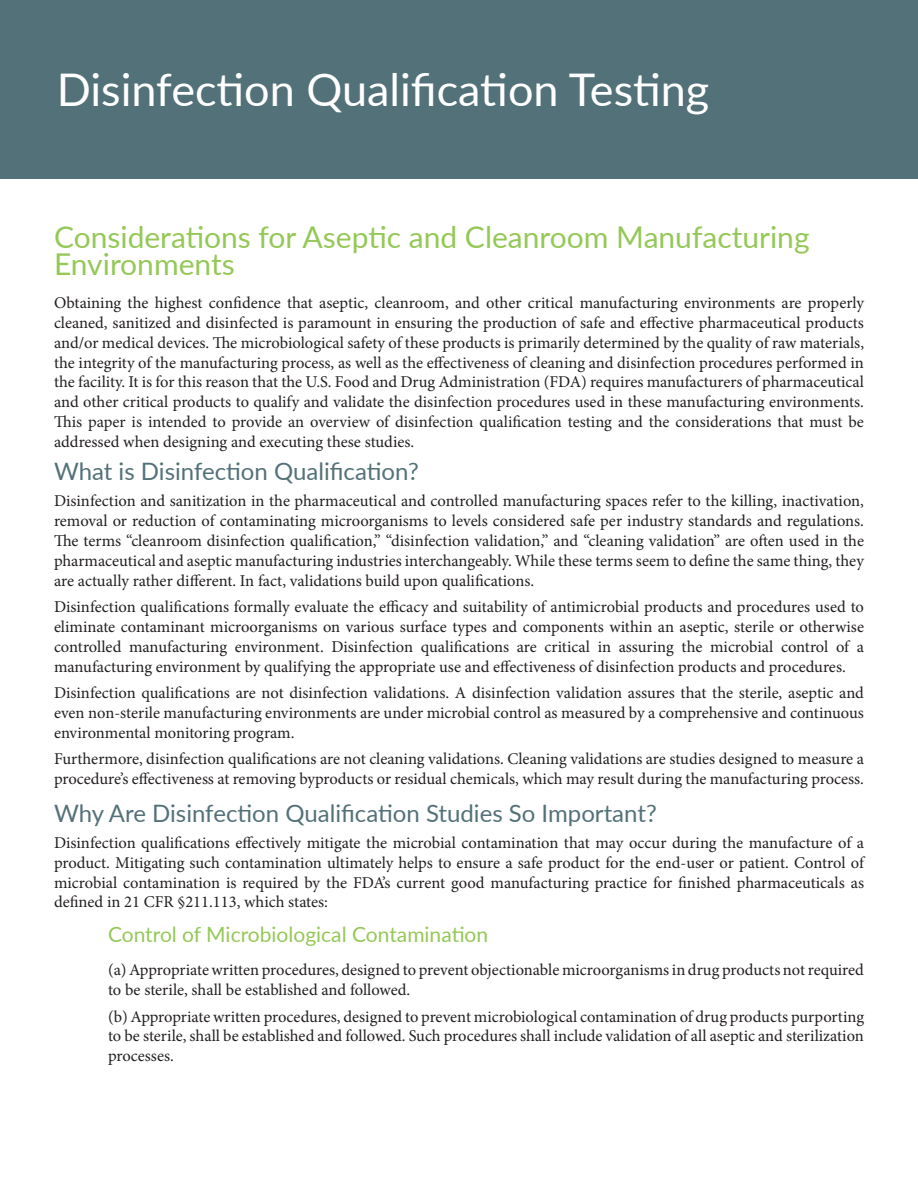
<style>
.page{position:relative;width:918px;height:1188px;background:#fff}
.page>*{position:absolute;margin:0;border:0;box-sizing:border-box;transform-origin:0 0}
.t1{font:45px "Lato";color:#fff}
.Heading2_-_Subtitle{font:30px/27px "Lato";color:#94c857}
.Body_Heading_1{font:24px "Lato";color:#537178}
.Body_Heading_2_Inden{font:21px "Lato";color:#94c857}
.Body_Text_-_Justifie{font:16.5px/19.8px "Minion Pro";color:#231f20;text-align:justify}
</style>
<div class="page">
<div style="left:0;top:0;width:918px;height:178px;background:#537178"></div>
<p class="t1" style="left:57px;top:58px;width:654px">Disinfection Qualification Testing</p>
<p class="Heading2_-_Subtitle" style="left:54px;top:222px;width:757px">Considerations for Aseptic and Cleanroom Manufacturing<br>Environments</p>
<p class="Body_Text_-_Justifie" style="left:54px;top:293px;width:812px">Obtaining the highest confidence that aseptic, cleanroom, and other critical manufacturing environments are properly cleaned, sanitized and disinfected is paramount in ensuring the production of safe and effective pharmaceutical products and/or medical devices. The microbiological safety of these products is primarily determined by the quality of raw materials, the integrity of the manufacturing process, as well as the effectiveness of cleaning and disinfection procedures performed in the facility. It is for this reason that the U.S. Food and Drug Administration (FDA) requires manufacturers of pharmaceutical and other critical products to qualify and validate the disinfection procedures used in these manufacturing environments.<br>This paper is intended to provide an overview of disinfection qualification testing and the considerations that must be addressed when designing and executing these studies.</p>
<p class="Body_Heading_1" style="left:54px;top:454px;width:366px">What is Disinfection Qualification?</p>
<p class="Body_Text_-_Justifie" style="left:54px;top:491px;width:812px">Disinfection and sanitization in the pharmaceutical and controlled manufacturing spaces refer to the killing, inactivation, removal or reduction of contaminating microorganisms to levels considered safe per industry standards and regulations.<br>The terms “cleanroom disinfection qualification,” “disinfection validation,” and “cleaning validation” are often used in the pharmaceutical and aseptic manufacturing industries interchangeably. While these terms seem to define the same thing, they are actually rather different. In fact, validations build upon qualifications.</p>
<p class="Body_Text_-_Justifie" style="left:54px;top:597px;width:812px">Disinfection qualifications formally evaluate the efficacy and suitability of antimicrobial products and procedures used to eliminate contaminant microorganisms on various surface types and components within an aseptic, sterile or otherwise controlled manufacturing environment. Disinfection qualifications are critical in assuring the microbial control of a manufacturing environment by qualifying the appropriate use and effectiveness of disinfection products and procedures.</p>
<p class="Body_Text_-_Justifie" style="left:54px;top:683px;width:812px">Disinfection qualifications are not disinfection validations. A disinfection validation assures that the sterile, aseptic and even non-sterile manufacturing environments are under microbial control as measured by a comprehensive and continuous environmental monitoring program.</p>
<p class="Body_Text_-_Justifie" style="left:54px;top:749px;width:812px">Furthermore, disinfection qualifications are not cleaning validations. Cleaning validations are studies designed to measure a procedure’s effectiveness at removing byproducts or residual chemicals, which may result during the manufacturing process.</p>
<p class="Body_Heading_1" style="left:54px;top:796px;width:604px">Why Are Disinfection Qualification Studies So Important?</p>
<p class="Body_Text_-_Justifie" style="left:54px;top:833px;width:812px">Disinfection qualifications effectively mitigate the microbial contamination that may occur during the manufacture of a product. Mitigating such contamination ultimately helps to ensure a safe product for the end-user or patient. Control of microbial contamination is required by the FDA’s current good manufacturing practice for finished pharmaceuticals as defined in 21 CFR §211.113, which states:</p>
<p class="Body_Heading_2_Inden" style="left:108px;top:919px;width:382px">Control of Microbiological Contamination</p>
<p class="Body_Text_-_Justifie" style="left:108px;top:960px;width:757px">(a) Appropriate written procedures, designed to prevent objectionable microorganisms in drug products not required to be sterile, shall be established and followed.</p>
<p class="Body_Text_-_Justifie" style="left:108px;top:1007px;width:758px">(b) Appropriate written procedures, designed to prevent microbiological contamination of drug products purporting to be sterile, shall be established and followed. Such procedures shall include validation of all aseptic and sterilization processes.</p>
</div>
